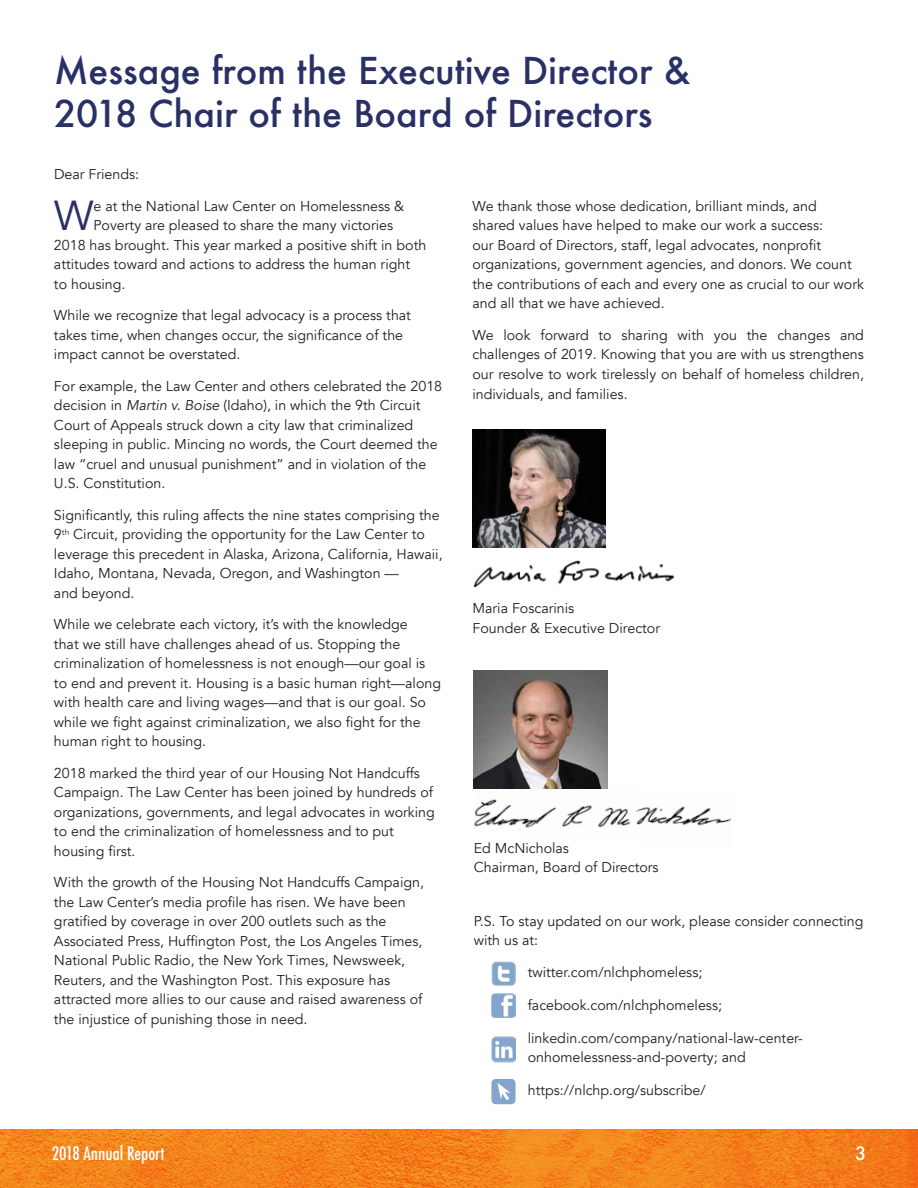
<style>
.page{position:relative;width:918px;height:1188px;background:#fff}
.page>*{position:absolute;margin:0;border:0;box-sizing:border-box;transform-origin:0 0}
.t1{font:41.85px "Avenir";color:#293065}
.t2{font:500 36px/43.2px "Futura";color:#293065}
.t3{font:500 condensed 18px "Futura";color:#fff}
.t4{font:500 18px "Futura";color:#fff}
.t5{font:14.25px/19.5px "Avenir";color:#231f20}
.s1{font-style:italic}
</style>
<div class="page">
<img style="left:0;top:1130px;width:918px;height:58px">
<img style="left:473px;top:778px;width:258px;height:52px">
<img style="left:472px;top:430px;width:133px;height:118px">
<img style="left:474px;top:671px;width:133px;height:118px">
<img style="left:473px;top:560px;width:201px;height:28px">
<img style="left:492px;top:993px;width:24px;height:24px">
<img style="left:491px;top:1037px;width:25px;height:25px">
<img style="left:491px;top:962px;width:25px;height:23px">
<div style="left:491px;top:1079px;width:25px;height:25px;background:#83a5cc;border-radius:4px"></div>
<svg style="left:497px;top:1083px;width:14px;height:18px"></svg>
<h2 class="t2" style="left:54px;top:48px;width:638px">Message from the Executive Director &amp;<br>2018 Chair of the Board of Directors</h2>
<p class="t5" style="left:54px;top:165px;width:87px">Dear Friends:</p>
<h1 class="t1" style="left:54px;top:191px;width:41px">W</h1>
<p class="t5" style="left:93px;top:197px;width:312px">e at the National Law Center on Homelessness &amp;</p>
<p class="t5" style="left:93px;top:216px;width:301px">Poverty are pleased to share the many victories</p>
<p class="t5" style="left:54px;top:236px;width:374px">2018 has brought. This year marked a positive shift in both</p>
<p class="t5" style="left:54px;top:255px;width:358px">attitudes toward and actions to address the human right</p>
<p class="t5" style="left:54px;top:275px;width:73px">to housing.</p>
<p class="t5" style="left:54px;top:306px;width:359px">While we recognize that legal advocacy is a process that takes time, when changes occur, the significance of the impact cannot be overstated.</p>
<p class="t5" style="left:54px;top:377px;width:390px">For example, the Law Center and others celebrated the 2018 decision in <span class="s1">Martin v. Boise</span> (Idaho), in which the 9th Circuit Court of Appeals struck down a city law that criminalized sleeping in public. Mincing no words, the Court deemed the law “cruel and unusual punishment” and in violation of the U.S. Constitution.</p>
<p class="t5" style="left:54px;top:506px;width:390px">Significantly, this ruling affects the nine states comprising the 9<sup>th</sup> Circuit, providing the opportunity for the Law Center to leverage this precedent in Alaska, Arizona, California, Hawaii, Idaho, Montana, Nevada, Oregon, and Washington —<br>and beyond.</p>
<p class="t5" style="left:54px;top:615px;width:389px">While we celebrate each victory, it’s with the knowledge<br>that we still have challenges ahead of us. Stopping the criminalization of homelessness is not enough—our goal is to end and prevent it. Housing is a basic human right—along with health care and living wages—and that is our goal. So while we fight against criminalization, we also fight for the human right to housing.</p>
<p class="t5" style="left:54px;top:764px;width:382px">2018 marked the third year of our Housing Not Handcuffs Campaign. The Law Center has been joined by hundreds of organizations, governments, and legal advocates in working to end the criminalization of homelessness and to put housing first.</p>
<p class="t5" style="left:54px;top:873px;width:372px">With the growth of the Housing Not Handcuffs Campaign, the Law Center’s media profile has risen. We have been gratified by coverage in over 200 outlets such as the Associated Press, Huffington Post, the Los Angeles Times, National Public Radio, the New York Times, Newsweek, Reuters, and the Washington Post. This exposure has attracted more allies to our cause and raised awareness of the injustice of punishing those in need.</p>
<p class="t5" style="left:472px;top:196px;width:393px">We thank those whose dedication, brilliant minds, and<br>shared values have helped to make our work a success:<br>our Board of Directors, staff, legal advocates, nonprofit organizations, government agencies, and donors. We count the contributions of each and every one as crucial to our work and all that we have achieved.</p>
<p class="t5" style="left:472px;top:325px;width:393px;text-align:justify">We look forward to sharing with you the changes and challenges of 2019. Knowing that you are with us strengthens our resolve to work tirelessly on behalf of homeless children, individuals, and families.</p>
<p class="t5" style="left:472px;top:599px;width:189px">Maria Foscarinis<br>Founder &amp; Executive Director</p>
<p class="t5" style="left:474px;top:838px;width:186px">Ed McNicholas<br>Chairman, Board of Directors</p>
<p class="t5" style="left:474px;top:911px;width:391px">P.S. To stay updated on our work, please consider connecting with us at:</p>
<p class="t5" style="left:528px;top:962px;width:176px">twitter.com/nlchphomeless;</p>
<p class="t5" style="left:528px;top:995px;width:196px">facebook.com/nlchphomeless;</p>
<p class="t5" style="left:528px;top:1028px;width:277px">linkedin.com/company/national-law-center&shy;onhomelessness-and-poverty; and</p>
<p class="t5" style="left:528px;top:1081px;width:180px">https://nlchp.org/subscribe/</p>
<p class="t3" style="left:52px;top:1142px;width:114px">2018 Annual Report</p>
<p class="t4" style="left:855px;top:1141px;width:13px">3</p>
</div>
